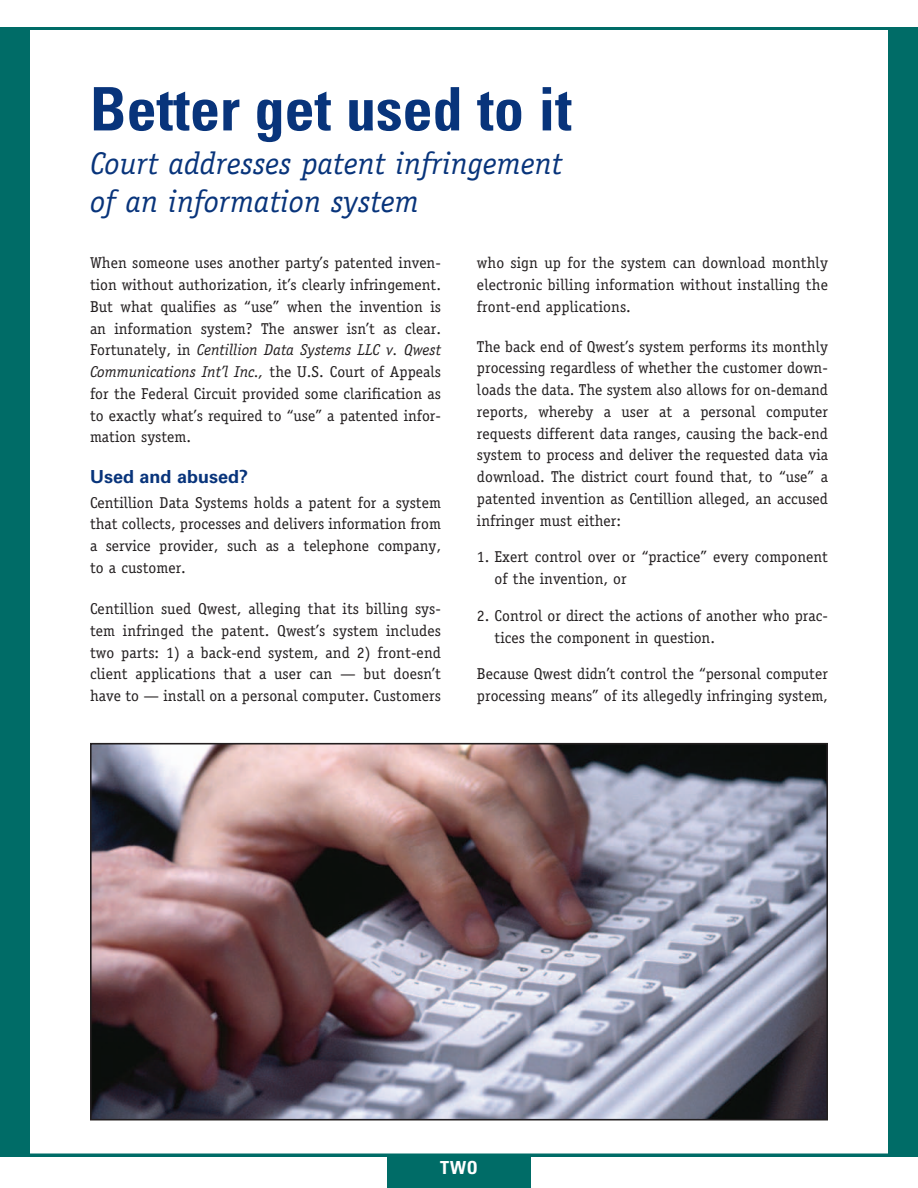
<style>
.page{position:relative;width:918px;height:1188px;background:#fff}
.page>*{position:absolute;margin:0;border:0;box-sizing:border-box;transform-origin:0 0}
.t1{font:700 condensed 60px "Univers LT Std";color:#08347b}
.t2{font:italic 31.5px/37.8px "Officina Serif Std";color:#08347b}
.t3{font:700 18px "Univers LT Std";color:#08347b}
.t4{font:700 condensed 18px "Univers LT Std";color:#fff}
.t5{font:15.75px/21.8px "Officina Serif Std";color:#231f20;text-align:justify}
.s1{font-style:italic}
</style>
<div class="page">
<div style="left:0;top:27px;width:918px;height:1129px;background:#006c67"></div>
<div style="left:27px;top:27px;width:864px;height:1129px;background:#fff;border:3px solid #006c67"></div>
<div style="left:387px;top:1156px;width:144px;height:32px;background:#006c67"></div>
<img style="left:93px;top:746px;width:732px;height:371px">
<div style="left:90px;top:743px;width:738px;height:377px;border:2px solid #231f20"></div>
<h1 class="t1" style="left:90px;top:72px;width:483px">Better get used to it</h1>
<h2 class="t2" style="left:90px;top:145px;width:474px">Court addresses patent infringement of an information system</h2>
<p class="t5" style="left:90px;top:252px;width:353px">When someone uses another party’s patented inven&shy;tion without authorization, it’s clearly infringement.<br>But what qualifies as “use” when the invention is an information system? The answer isn’t as clear.<br>Fortunately, in <span class="s1">Centillion Data Systems LLC v. Qwest Communications Int’l Inc.,</span> the U.S. Court of Appeals for the Federal Circuit provided some clarification as to exactly what’s required to “use” a patented infor&shy;mation system.</p>
<p class="t3" style="left:90px;top:466px;width:160px">Used and abused?</p>
<p class="t5" style="left:90px;top:491px;width:353px">Centillion Data Systems holds a patent for a system that collects, processes and delivers information from a service provider, such as a telephone company, to a customer.</p>
<p class="t5" style="left:90px;top:598px;width:353px">Centillion sued Qwest, alleging that its billing sys&shy;tem infringed the patent. Qwest’s system includes two parts: 1) a back-end system, and 2) front-end client applications that a user can — but doesn’t have to — install on a personal computer. Customers</p>
<p class="t5" style="left:477px;top:252px;width:353px">who sign up for the system can download monthly electronic billing information without installing the front-end applications.</p>
<p class="t5" style="left:477px;top:335px;width:353px">The back end of Qwest’s system performs its monthly processing regardless of whether the customer down&shy;loads the data. The system also allows for on-demand reports, whereby a user at a personal computer requests different data ranges, causing the back-end system to process and deliver the requested data via download. The district court found that, to “use” a patented invention as Centillion alleged, an accused infringer must either:</p>
<p class="t5" style="left:495px;top:546px;width:335px;text-indent:-18px">1. Exert control over or “practice” every component of the invention, or</p>
<p class="t5" style="left:495px;top:605px;width:335px;text-indent:-18px">2. Control or direct the actions of another who prac&shy;tices the component in question.</p>
<p class="t5" style="left:477px;top:663px;width:352px">Because Qwest didn’t control the “personal computer processing means” of its allegedly infringing system,</p>
<p class="t4" style="left:440px;top:1157px;width:39px">TWO</p>
</div>
